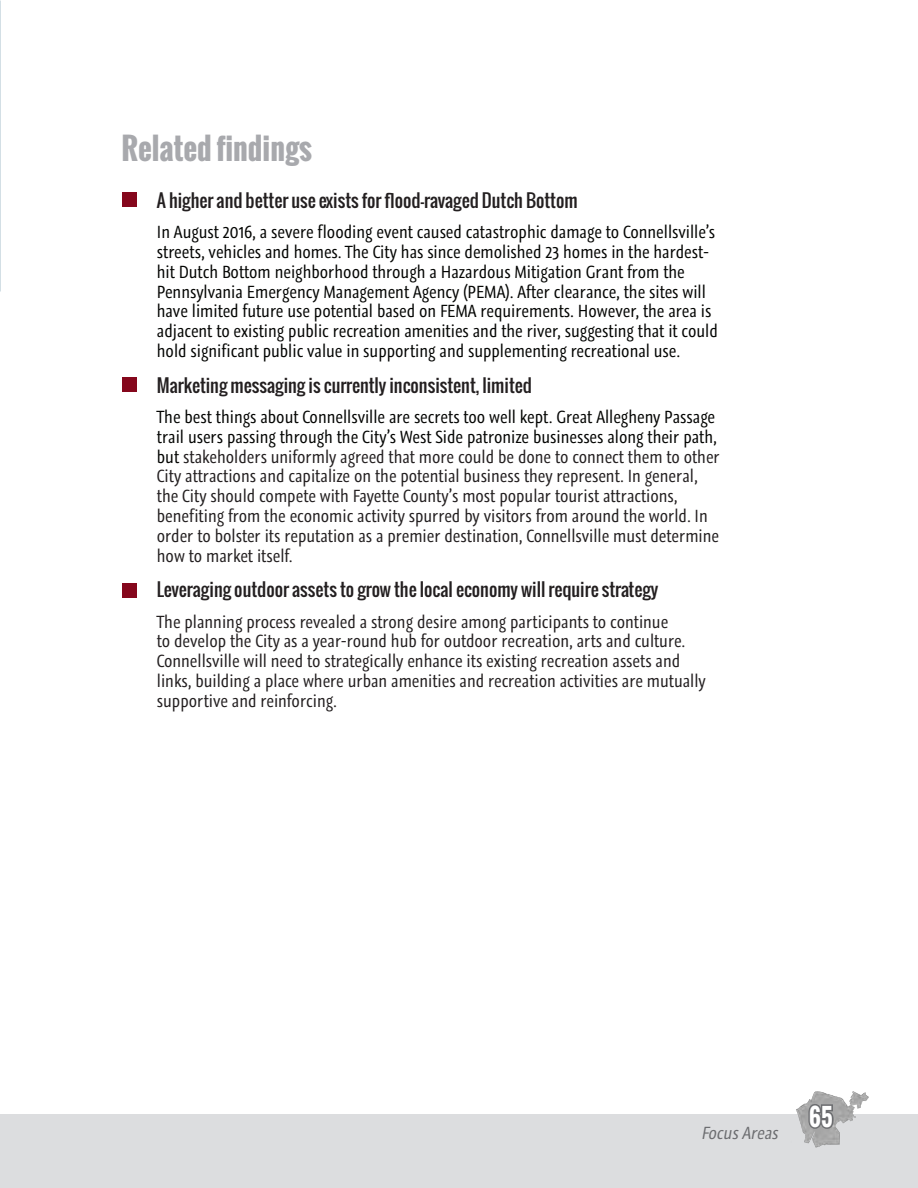
<style>
.page{position:relative;width:918px;height:1188px;background:#fff}
.page>*{position:absolute;margin:0;border:0;box-sizing:border-box;transform-origin:0 0}
.Subhead{font:700 30px "Oswald";color:#a8a9ad}
.t1{font:700 24px "Oswald";color:#fff;scale:.9 1}
.Subhead-2{font:18px "Oswald";color:#231f20}
.Body_Text_Y_all{font:16.5px/19.8px "Graublau Web";color:#231f20}
.Body_Text_Y_all-2{font:16.5px/19.8px "Graublau Web";color:#040503}
.t2{font:italic 16.5px "Graublau Web";color:#6c6d70}
.s1{color:#040503}
</style>
<div class="page">
<div style="left:0;top:1114px;width:918px;height:73px;background:#dcdddf"></div>
<img style="left:796px;top:1091px;width:73px;height:57px">
<svg style="left:807px;top:1102px;width:28px;height:28px"></svg>
<div style="left:122px;top:193px;width:15px;height:14px;background:#85071c"></div>
<div style="left:122px;top:378px;width:15px;height:14px;background:#85071c"></div>
<div style="left:122px;top:583px;width:15px;height:15px;background:#85071c"></div>
<p class="Subhead" style="left:122px;top:126px;width:192px">Related findings</p>
<p class="Subhead-2" style="left:157px;top:187px;width:422px">A higher and better use exists for flood-ravaged Dutch Bottom</p>
<p class="Body_Text_Y_all-2" style="left:157px;top:222px;width:562px">In August 2016, a severe flooding event caused catastrophic damage to Connellsville’s streets, vehicles and homes. The City has since demolished 23 homes in the hardest&shy;hit Dutch Bottom neighborhood through a Hazardous Mitigation Grant from the Pennsylvania Emergency Management Agency (PEMA). After clearance, the sites will have limited future use potential based on FEMA requirements. However, the area is adjacent to existing public recreation amenities and the river, suggesting that it could hold significant public value in supporting and supplementing recreational use.</p>
<p class="Subhead-2" style="left:157px;top:371px;width:377px">Marketing messaging is currently inconsistent, limited</p>
<p class="Body_Text_Y_all" style="left:157px;top:407px;width:564px"><span class="s1">The best things about Connellsville are secrets too well kept. Great Allegheny Passage trail users passing through the City’s West Side patronize businesses along their path, but</span> stakeholders uniformly agreed that more could be done to connect them to other City attractions and capitalize on the potential business they represent. In general, the City should compete with Fayette County’s most popular tourist attractions, benefiting from the economic activity spurred by visitors from around the world. In order to bolster its reputation as a premier destination, Connellsville must determine how to market itself.</p>
<p class="Subhead-2" style="left:157px;top:576px;width:503px">Leveraging outdoor assets to grow the local economy will require strategy</p>
<p class="Body_Text_Y_all" style="left:157px;top:612px;width:550px">The planning process revealed a strong desire among participants to continue<br>to develop the City as a year-round hub for outdoor recreation, arts and culture.<br>Connellsville will need to strategically enhance its existing recreation assets and links, building a place where urban amenities and recreation activities are mutually supportive and reinforcing.</p>
<p class="t2" style="left:701px;top:1121px;width:82px">FocusAreas</p>
<h2 class="t1" style="left:809px;top:1099px;width:28px">65</h2>
</div>
